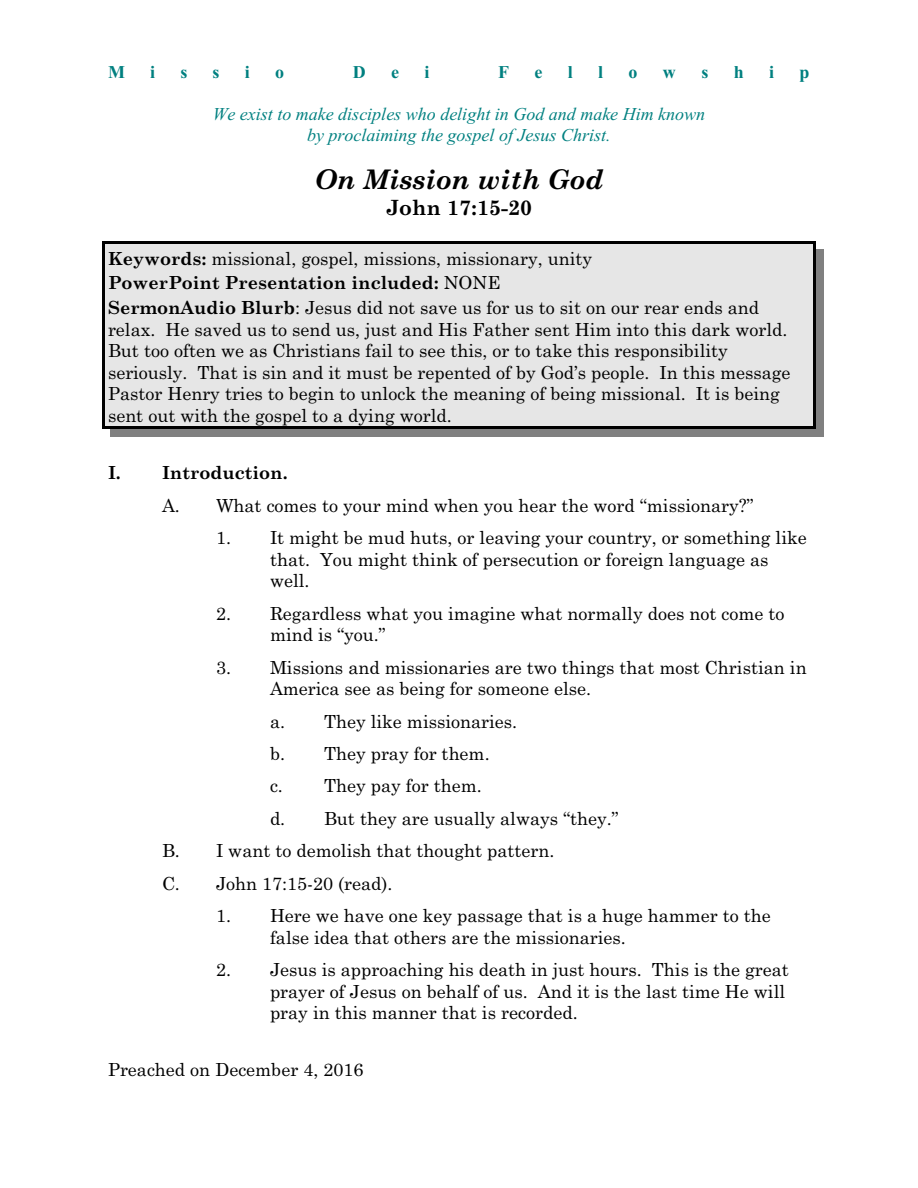
<style>
.page{position:relative;width:918px;height:1188px;background:#fff}
.page>*{position:absolute;margin:0;border:0;box-sizing:border-box;transform-origin:0 0}
.t1{font:italic 700 27px "Century Schoolbook";color:#000}
.t2{font:700 21px "Century Schoolbook";color:#000}
.t3{font:18px/21.6px "Century Schoolbook";color:#000}
.t4{font:italic 18px/21.3px "Times New Roman";color:#008080;text-align:center}
.t5{font:700 18px "Times New Roman";color:#008080}
.t6{font:700 18px "Century Schoolbook";color:#000}
.s1{font-weight:700}
</style>
<div class="page">
<div style="left:102px;top:241px;width:714px;height:31px;background:#e6e6e6"></div>
<hr style="left:102px;top:241px;width:3px;height:33px;background:#000">
<hr style="left:813px;top:241px;width:3px;height:33px;background:#000">
<hr style="left:102px;top:241px;width:714px;height:3px;background:#000">
<div style="left:816px;top:249px;width:8px;height:23px;background:#808080"></div>
<div style="left:102px;top:272px;width:714px;height:24px;background:#e6e6e6"></div>
<hr style="left:102px;top:269px;width:3px;height:30px;background:#000">
<hr style="left:813px;top:269px;width:3px;height:30px;background:#000">
<div style="left:816px;top:272px;width:8px;height:24px;background:#808080"></div>
<div style="left:102px;top:296px;width:714px;height:133px;background:#e6e6e6"></div>
<hr style="left:102px;top:293px;width:3px;height:136px;background:#000">
<hr style="left:813px;top:293px;width:3px;height:136px;background:#000">
<hr style="left:102px;top:426px;width:714px;height:3px;background:#000">
<div style="left:816px;top:296px;width:8px;height:141px;background:#808080"></div>
<div style="left:110px;top:429px;width:713px;height:8px;background:#808080"></div>
<p class="t5" style="left:108px;top:66px;width:18px">M</p>
<p class="t5" style="left:150px;top:66px;width:7px">i</p>
<p class="t5" style="left:180px;top:66px;width:9px">s</p>
<p class="t5" style="left:213px;top:66px;width:9px">s</p>
<p class="t5" style="left:245px;top:66px;width:7px">i</p>
<p class="t5" style="left:275px;top:66px;width:10px">o</p>
<p class="t5" style="left:353px;top:66px;width:14px">D</p>
<p class="t5" style="left:391px;top:66px;width:9px">e</p>
<p class="t5" style="left:425px;top:66px;width:7px">i</p>
<p class="t5" style="left:498px;top:66px;width:12px">F</p>
<p class="t5" style="left:535px;top:66px;width:9px">e</p>
<p class="t5" style="left:568px;top:66px;width:7px">l</p>
<p class="t5" style="left:598px;top:66px;width:7px">l</p>
<p class="t5" style="left:629px;top:66px;width:10px">o</p>
<p class="t5" style="left:663px;top:66px;width:14px">w</p>
<p class="t5" style="left:701px;top:66px;width:9px">s</p>
<p class="t5" style="left:734px;top:66px;width:12px">h</p>
<p class="t5" style="left:769px;top:66px;width:7px">i</p>
<p class="t5" style="left:800px;top:66px;width:12px">p</p>
<p class="t4" style="left:213px;top:105px;width:494px">We exist to make disciples who delight in God and make Him known by proclaiming the gospel of Jesus Christ.</p>
<h1 class="t1" style="left:315px;top:169px;width:290px">On Mission with God</h1>
<p class="t2" style="left:386px;top:200px;width:148px">John 17:15-20</p>
<p class="t3" style="left:108px;top:248px;width:653px;line-height:24.6px"><span class="s1">Keywords:</span> missional, gospel, missions, missionary, unity<br><span class="s1">PowerPoint Presentation included:</span> NONE<br><span class="s1">SermonAudio Blurb</span>: Jesus did not save us for us to sit on our rear ends and</p>
<p class="t3" style="left:108px;top:320px;width:684px">relax. He saved us to send us, just and His Father sent Him into this dark world.<br>But too often we as Christians fail to see this, or to take this responsibility seriously. That is sin and it must be repented of by God’s people. In this message Pastor Henry tries to begin to unlock the meaning of being missional. It is being sent out with the gospel to a dying world.</p>
<p class="t6" style="left:108px;top:466px;width:181px">I. Introduction.</p>
<p class="t3" style="left:162px;top:496px;width:593px">A. What comes to your mind when you hear the word “missionary?”</p>
<p class="t3" style="left:270px;top:528px;width:538px;text-indent:-54px">1. It might be mud huts, or leaving your country, or something like that. You might think of persecution or foreign language as well.</p>
<p class="t3" style="left:270px;top:604px;width:516px;text-indent:-54px">2. Regardless what you imagine what normally does not come to mind is “you.”</p>
<p class="t3" style="left:270px;top:658px;width:538px;text-indent:-54px">3. Missions and missionaries are two things that most Christian in<br>America see as being for someone else.</p>
<p class="t3" style="left:270px;top:712px;width:249px">a. They like missionaries.</p>
<p class="t3" style="left:270px;top:744px;width:221px">b. They pray for them.</p>
<p class="t3" style="left:270px;top:777px;width:213px">c. They pay for them.</p>
<p class="t3" style="left:270px;top:809px;width:350px">d. But they are usually always “they.”</p>
<p class="t3" style="left:162px;top:841px;width:394px">B. I want to demolish that thought pattern.</p>
<p class="t3" style="left:162px;top:874px;width:232px">C. John 17:15-20 (read).</p>
<p class="t3" style="left:270px;top:906px;width:502px;text-indent:-54px">1. Here we have one key passage that is a huge hammer to the false idea that others are the missionaries.</p>
<p class="t3" style="left:270px;top:960px;width:520px;text-indent:-54px">2. Jesus is approaching his death in just hours. This is the great prayer of Jesus on behalf of us. And it is the last time He will pray in this manner that is recorded.</p>
<p class="t3" style="left:108px;top:1060px;width:257px">Preached on December 4, 2016</p>
</div>
